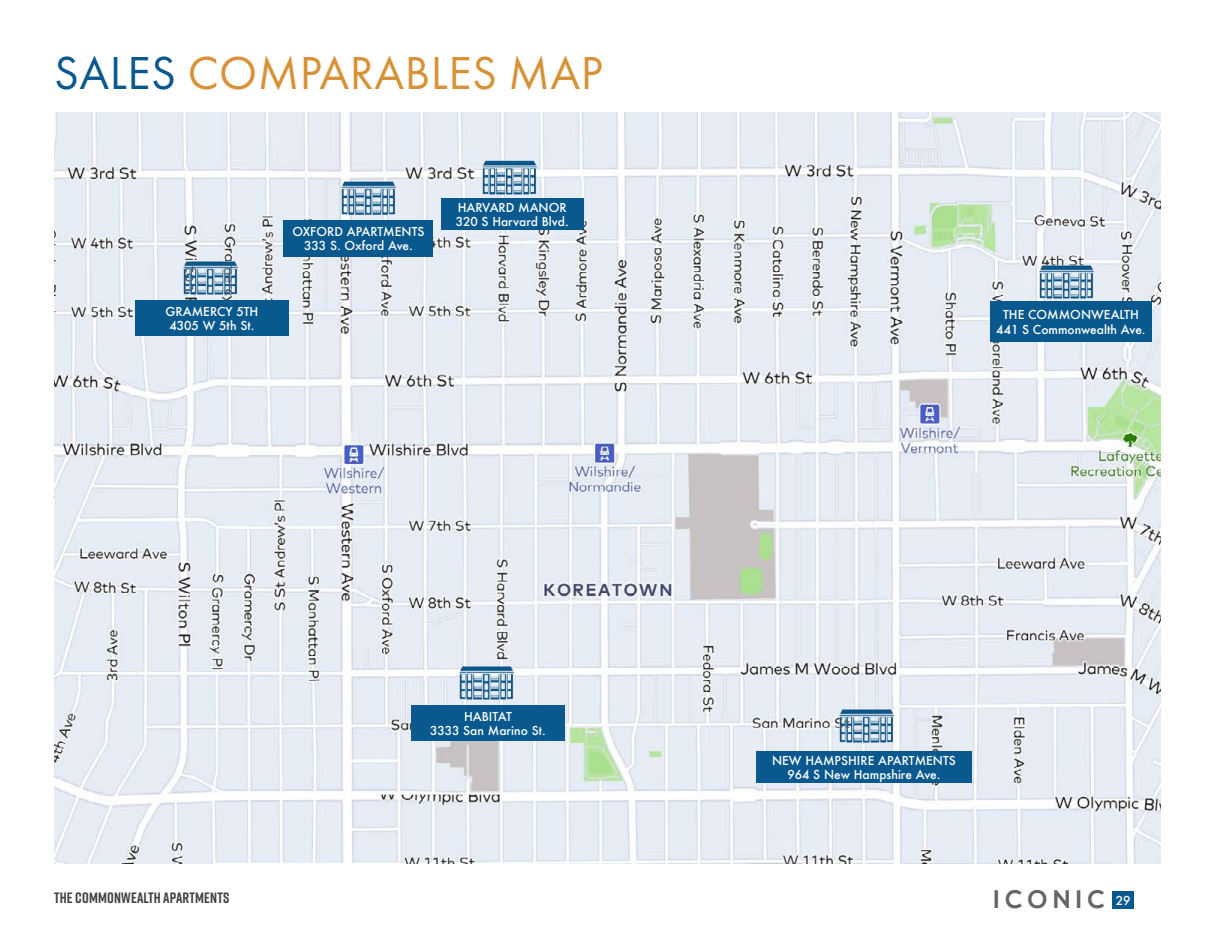
<style>
.page{position:relative;width:1215px;height:945px;background:#fff}
.page>*{position:absolute;margin:0;border:0;box-sizing:border-box;transform-origin:0 0}
.t1{font:48px "Futura PT";letter-spacing:.01em;color:#d79238}
.t2{font:700 25.35px "Nexa";letter-spacing:.2em;color:#646569}
.t3{font:700 15px "Rift";letter-spacing:.01em;color:#414042}
.t4{font:500 12px/14.4px "Futura";color:#fff;text-align:center}
.s1{color:#09598e}
</style>
<div class="page">
<img style="left:54px;top:112px;width:1107px;height:752px">
<div style="left:1112px;top:891px;width:22px;height:18px;background:#09598e"></div>
<div style="left:135px;top:300px;width:154px;height:36px;background:#09598e"></div>
<div style="left:411px;top:705px;width:154px;height:36px;background:#09598e"></div>
<div style="left:756px;top:752px;width:216px;height:31px;background:#09598e"></div>
<div style="left:284px;top:220px;width:150px;height:36px;background:#09598e"></div>
<div style="left:441px;top:198px;width:143px;height:32px;background:#09598e"></div>
<div style="left:990px;top:302px;width:162px;height:40px;background:#09598e"></div>
<img style="left:478px;top:149px;width:61px;height:47px">
<img style="left:1036px;top:253px;width:61px;height:48px">
<img style="left:180px;top:249px;width:61px;height:51px">
<img style="left:456px;top:654px;width:61px;height:51px">
<img style="left:835px;top:698px;width:61px;height:54px">
<img style="left:337px;top:170px;width:61px;height:50px">
<h1 class="t1" style="left:54px;top:45px;width:550px"><span class="s1">SALES</span> COMPARABLES MAP</h1>
<p class="t4" style="left:166px;top:304px;width:94px">GRAMERCY 5TH<br>4305 W 5th St.</p>
<p class="t4" style="left:292px;top:224px;width:134px">OXFORD APARTMENTS<br>333 S. Oxford Ave.</p>
<p class="t4" style="left:456px;top:200px;width:115px;text-align:left">HARVARD MANOR<br>320 S Harvard Blvd.</p>
<p class="t4" style="left:430px;top:709px;width:117px">HABITAT<br>3333 San Marino St.</p>
<p class="t4" style="left:996px;top:308px;width:151px">THE COMMONWEALTH<br>441 S Commonwealth Ave.</p>
<p class="t4" style="left:772px;top:753px;width:185px">NEW HAMPSHIRE APARTMENTS<br>964 S New Hampshire Ave.</p>
<h2 class="t2" style="left:994px;top:885px;width:112px">ICONIC</h2>
<p class="t3" style="left:54px;top:887px;width:177px">THE COMMONWEALTH APARTMENTS</p>
<p class="t4" style="left:1116px;top:893px;width:16px">29</p>
</div>
